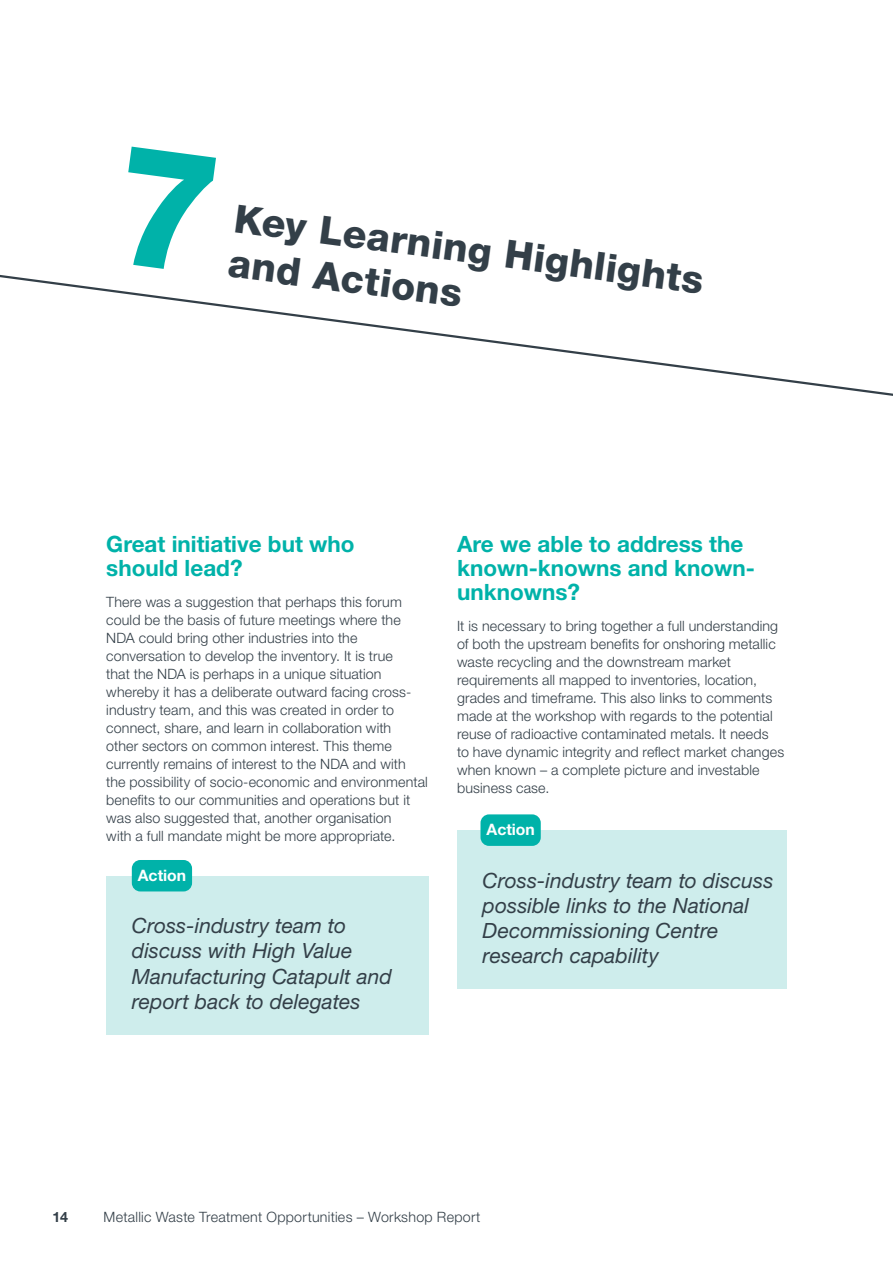
<style>
.page{position:relative;width:893px;height:1263px;background:#fff}
.page>*{position:absolute;margin:0;border:0;box-sizing:border-box;transform-origin:0 0}
._01_Header{font:800 39px/45.8px "Helvetica Neue LT Std";color:#333f48}
._03_Sub-head{font:700 22.5px/24px "Helvetica Neue LT Std";color:#00b2a9}
._05_Pull_out{font:italic 21px/25.2px "Helvetica Neue LT Std";color:#333f48}
._03_Sub-head-2{font:700 15.75px "Helvetica Neue LT Std";color:#fff}
._04_Body_copy{font:300 14.25px/18px "Helvetica Neue LT Std";letter-spacing:.01em;color:#333f48}
.t1{font:700 14.25px "Helvetica Neue LT Std";color:#333f48}
</style>
<div class="page">
<div style="left:106px;top:876px;width:322px;height:158px;background:#ceedec"></div>
<div style="left:132px;top:860px;width:60px;height:31px;background:#00b2a9;border-radius:9px"></div>
<div style="left:457px;top:830px;width:330px;height:159px;background:#ceedec"></div>
<div style="left:480px;top:814px;width:61px;height:32px;background:#00b2a9;border-radius:9px"></div>
<svg style="left:0;top:274px;width:893px;height:122px"></svg>
<h1 class="_01_Header" style="left:238px;top:193px;width:474px;rotate:8deg">Key Learning Highlights and Actions</h1>
<h2 class="_03_Sub-head" style="left:106px;top:531px;width:250px">Great initiative but who should lead?</h2>
<p class="_04_Body_copy" style="left:106px;top:592px;width:323px">There was a suggestion that perhaps this forum could be the basis of future meetings where the NDA could bring other industries into the conversation to develop the inventory. It is true<br>that the NDA is perhaps in a unique situation whereby it has a deliberate outward facing cross&shy;industry team, and this was created in order to connect, share, and learn in collaboration with<br>other sectors on common interest. This theme currently remains of interest to the NDA and with the possibility of socio-economic and environmental benefits to our communities and operations but it was also suggested that, another organisation<br>with a full mandate might be more appropriate.</p>
<p class="_03_Sub-head-2" style="left:138px;top:865px;width:50px">Action</p>
<p class="_05_Pull_out" style="left:132px;top:913px;width:262px">Cross-industry team to discuss with High Value<br>Manufacturing Catapult and report back to delegates</p>
<h2 class="_03_Sub-head" style="left:457px;top:531px;width:299px">Are we able to address the known-knowns and known&shy;unknowns?</h2>
<p class="_04_Body_copy" style="left:457px;top:616px;width:329px">It is necessary to bring together a full understanding of both the upstream benefits for onshoring metallic waste recycling and the downstream market requirements all mapped to inventories, location, grades and timeframe. This also links to comments made at the workshop with regards to the potential reuse of radioactive contaminated metals. It needs<br>to have dynamic integrity and reflect market changes when known – a complete picture and investable business case.</p>
<h2 class="_03_Sub-head-2" style="left:486px;top:819px;width:50px">Action</h2>
<p class="_05_Pull_out" style="left:483px;top:867px;width:292px">Cross-industry team to discuss possible links to the National<br>Decommissioning Centre research capability</p>
<p class="t1" style="left:53px;top:1208px;width:17px">14</p>
<p class="_04_Body_copy" style="left:104px;top:1208px;width:378px">Metallic Waste Treatment Opportunities – Workshop Report</p>
</div>
